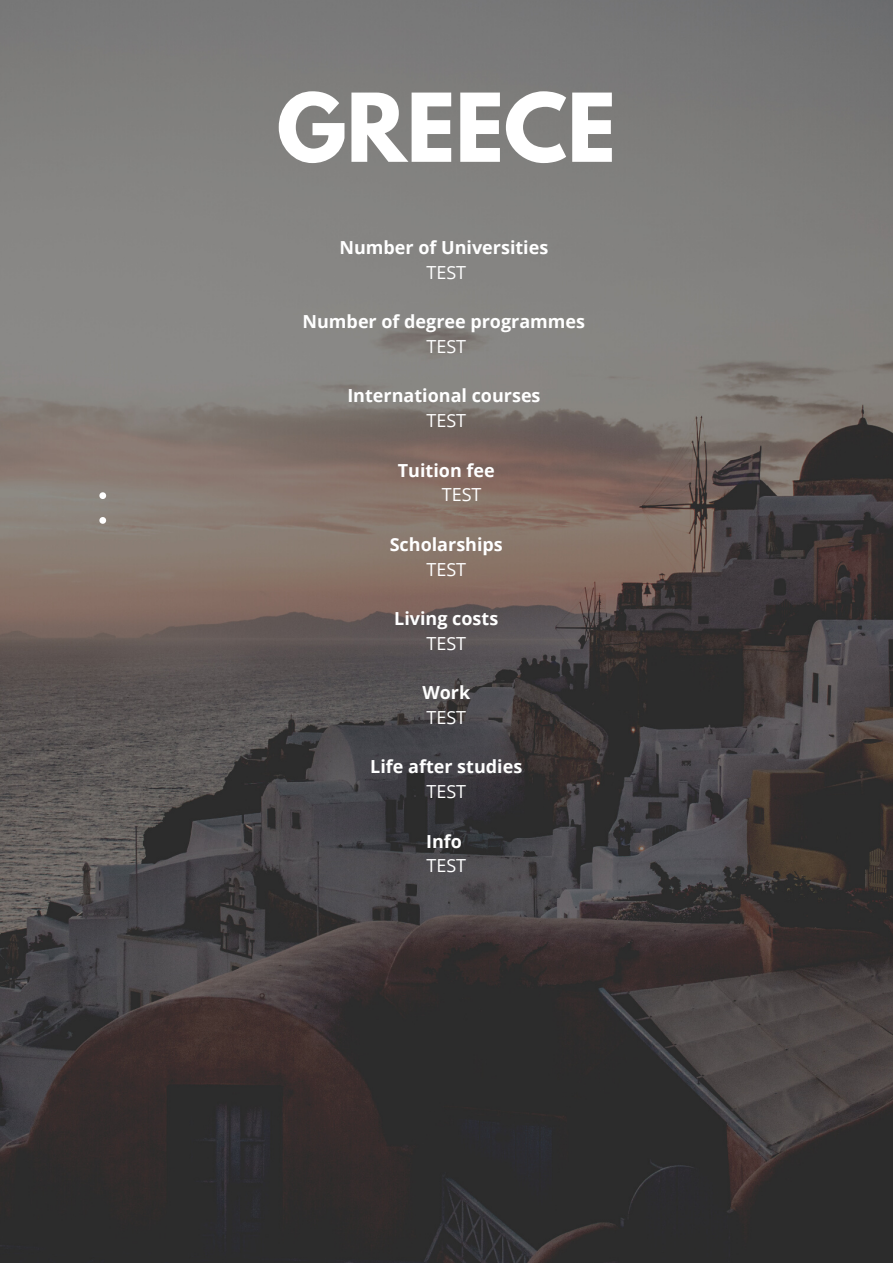
<style>
.page{position:relative;width:893px;height:1264px;background:#fff}
.page>*{position:absolute;margin:0;border:0;box-sizing:border-box;transform-origin:0 0}
.t1{font:700 83.85px "League Spartan";color:#fff}
.t2{font:700 18px "Open Sans";color:#fff}
.t3{font:18px "Open Sans";color:#fff}
</style>
<div class="page">
<img style="left:0;top:0;width:892px;height:1262px">
<svg style="left:99px;top:492px;width:7px;height:7px"></svg>
<svg style="left:99px;top:517px;width:7px;height:7px"></svg>
<h1 class="t1" style="left:277px;top:86px;width:340px">GREECE</h1>
<p class="t2" style="left:339px;top:235px;width:210px">Number of Universities</p>
<p class="t3" style="left:426px;top:259px;width:41px">TEST</p>
<p class="t2" style="left:302px;top:309px;width:284px">Number of degree programmes</p>
<p class="t3" style="left:426px;top:333px;width:41px">TEST</p>
<p class="t2" style="left:347px;top:383px;width:195px">International courses</p>
<p class="t3" style="left:426px;top:408px;width:41px">TEST</p>
<p class="t2" style="left:398px;top:457px;width:98px">Tuition fee</p>
<p class="t3" style="left:441px;top:482px;width:41px">TEST</p>
<p class="t2" style="left:389px;top:531px;width:115px">Scholarships</p>
<p class="t3" style="left:426px;top:556px;width:41px">TEST</p>
<p class="t2" style="left:394px;top:605px;width:106px">Living costs</p>
<p class="t3" style="left:426px;top:630px;width:41px">TEST</p>
<p class="t2" style="left:422px;top:680px;width:49px">Work</p>
<p class="t3" style="left:426px;top:704px;width:41px">TEST</p>
<p class="t2" style="left:370px;top:754px;width:153px">Life after studies</p>
<p class="t3" style="left:426px;top:779px;width:41px">TEST</p>
<p class="t2" style="left:426px;top:828px;width:37px">Info</p>
<p class="t3" style="left:426px;top:853px;width:41px">TEST</p>
</div>
